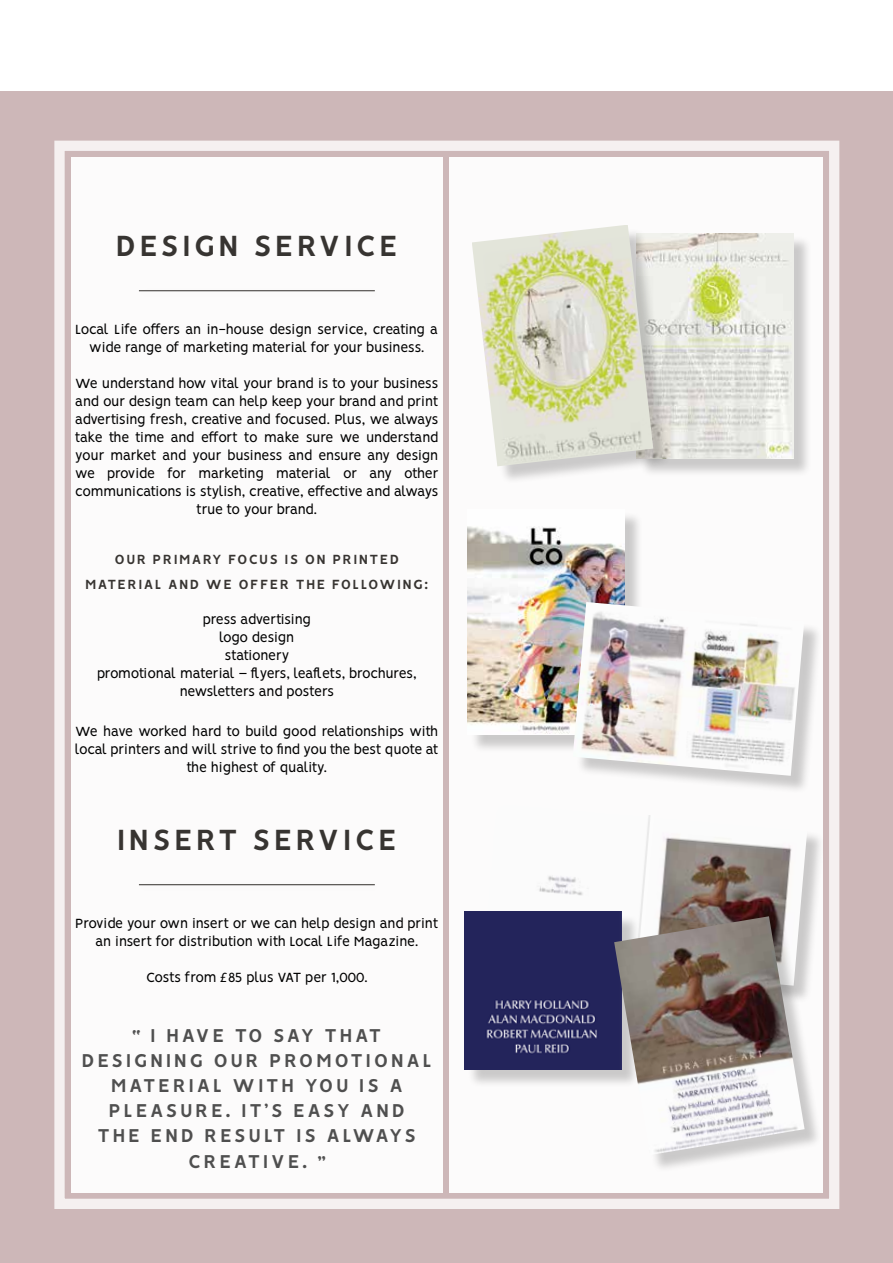
<style>
.page{position:relative;width:893px;height:1263px;background:#fff}
.page>*{position:absolute;margin:0;border:0;box-sizing:border-box;transform-origin:0 0}
.t1{font:700 33px "Vision";letter-spacing:.09em;color:#373431}
.t2{font:700 21px/25.2px "Vision";letter-spacing:.12em;color:#4f4f4f;text-align:center}
.t3{font:15px/18px "Vision";letter-spacing:-.03em;color:#000;text-align:center}
.t4{font:700 15px/25.2px "Vision";letter-spacing:.09em;color:#373431;text-align:center}
.s1{font-size:18px}
</style>
<div class="page">
<div style="left:0;top:91px;width:893px;height:1172px;background:#cdb7b8"></div>
<div style="left:54px;top:141px;width:785px;height:1068px;border:10px solid #fff"></div>
<div style="left:449px;top:157px;width:374px;height:1035px;background:#fff"></div>
<div style="left:71px;top:157px;width:372px;height:1035px;background:#fff"></div>
<div style="left:134px;top:284px;width:250px;height:18px;background:#000;opacity:.07"></div>
<hr style="left:139px;top:290px;width:236px;height:1px;background:#373431">
<div style="left:134px;top:878px;width:250px;height:18px;background:#000;opacity:.07"></div>
<hr style="left:139px;top:884px;width:236px;height:1px;background:#373431">
<div style="left:639px;top:235px;width:173px;height:242px;background:#000;opacity:.2"></div>
<img style="left:672px;top:233px;width:122px;height:226px">
<div style="left:475px;top:227px;width:197px;height:257px;background:#000;opacity:.2"></div>
<img style="left:472px;top:225px;width:181px;height:241px">
<div style="left:470px;top:512px;width:173px;height:241px;background:#000;opacity:.2"></div>
<img style="left:467px;top:512px;width:157px;height:223px">
<div style="left:575px;top:605px;width:247px;height:189px;background:#000;opacity:.2"></div>
<img style="left:573px;top:602px;width:231px;height:174px">
<div style="left:482px;top:804px;width:344px;height:200px;background:#000;opacity:.2"></div>
<img style="left:479px;top:804px;width:328px;height:115px">
<div style="left:467px;top:914px;width:173px;height:174px;background:#000;opacity:.2"></div>
<img style="left:464px;top:912px;width:157px;height:157px">
<div style="left:617px;top:919px;width:206px;height:254px;background:#000;opacity:.2"></div>
<img style="left:614px;top:916px;width:191px;height:239px">
<h1 class="t1" style="left:116px;top:226px;width:284px">DESIGN SERVICE</h1>
<p class="t3" style="left:75px;top:322px;width:365px">Local Life offers an in-house design service, creating a wide range of marketing material for your business.</p>
<p class="t3" style="left:75px;top:376px;width:365px">We understand how vital your brand is to your business and our design team can help keep your brand and print advertising fresh, creative and focused. Plus, we always take the time and effort to make sure we understand your market and your business and ensure any design we provide for marketing material or any other communications is stylish, creative, effective and always true to your brand.</p>
<p class="t4" style="left:85px;top:548px;width:345px">OUR PRIMARY FOCUS IS ON PRINTED<br>MATERIAL AND WE OFFER THE FOLLOWING:</p>
<p class="t3" style="left:97px;top:611px;width:321px">press advertising<br>logo design<br>stationery<br>promotional material – flyers, leaflets, brochures, newsletters and posters</p>
<p class="t3" style="left:75px;top:724px;width:365px">We have worked hard to build good relationships with local printers and will strive to find you the best quote at the highest of quality.</p>
<h1 class="t1" style="left:117px;top:820px;width:282px">INSERT SERVICE</h1>
<p class="t3" style="left:75px;top:916px;width:365px">Provide your own insert or we can help design and print an insert for distribution with Local Life Magazine.</p>
<p class="t3" style="left:146px;top:970px;width:223px">Costs from £85 plus VAT per 1,000.</p>
<h2 class="t2" style="left:82px;top:1024px;width:352px"><span class="s1">“</span> I HAVE TO SAY THAT<br>DESIGNING OUR PROMOTIONAL<br>MATERIAL WITH YOU IS A<br>PLEASURE. IT’S EASY AND<br>THE END RESULT IS ALWAYS<br>CREATIVE. <span class="s1">”</span></h2>
</div>
